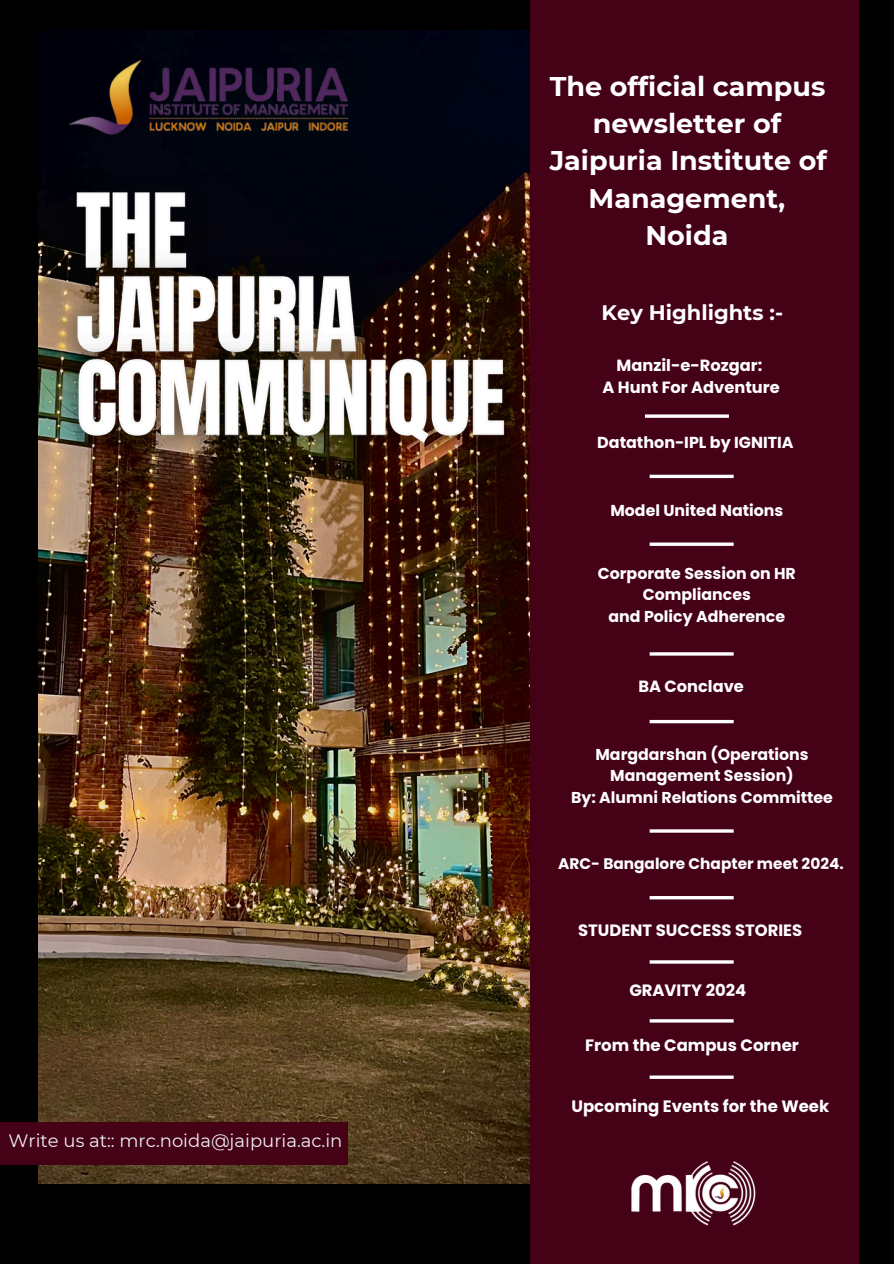
<style>
.page{position:relative;width:894px;height:1264px;background:#fff}
.page>*{position:absolute;margin:0;border:0;box-sizing:border-box;transform-origin:0 0}
.t1{font:700 27px/37.2px "Montserrat";color:#fff;text-align:center}
.t2{font:700 21px "Montserrat";color:#fff}
.t3{font:18px "Montserrat";color:#efefef}
.t4{font:700 16.5px "Poppins";color:#fff}
.t5{font:700 16.35px "Poppins";color:#fff}
.t6{font:700 16.2px/22.5px "Poppins";color:#fff;text-align:center}
.t7{font:700 15.9px "Poppins";color:#fff}
.t8{font:700 15.75px/21.3px "Poppins";color:#fff;text-align:center}
.t9{font:700 15.3px "Poppins";color:#fff}
</style>
<div class="page">
<div style="left:0;top:0;width:893px;height:1263px;background:#000"></div>
<img style="left:38px;top:31px;width:492px;height:1153px">
<div style="left:0;top:1122px;width:347px;height:43px;background:#450116"></div>
<div style="left:530px;top:0;width:328px;height:1263px;background:#450116"></div>
<img style="left:631px;top:1161px;width:125px;height:65px">
<img style="left:62px;top:57px;width:304px;height:91px">
<img style="left:38px;top:157px;width:492px;height:328px">
<svg style="left:644px;top:414px;width:84px;height:4px"></svg>
<svg style="left:649px;top:474px;width:84px;height:4px"></svg>
<svg style="left:649px;top:542px;width:84px;height:4px"></svg>
<hr style="left:649px;top:652px;width:84px;height:3px;background:#fff">
<hr style="left:649px;top:720px;width:84px;height:3px;background:#fff">
<hr style="left:649px;top:829px;width:84px;height:3px;background:#fff">
<hr style="left:649px;top:896px;width:84px;height:3px;background:#fff">
<hr style="left:649px;top:960px;width:84px;height:3px;background:#fff">
<hr style="left:649px;top:1019px;width:84px;height:3px;background:#fff">
<hr style="left:649px;top:1075px;width:84px;height:3px;background:#fff">
<p class="t3" style="left:9px;top:1129px;width:335px">Write us at:: mrc.noida@jaipuria.ac.in</p>
<p class="t1" style="left:549px;top:68px;width:279px">The official campus newsletter of<br>Jaipuria Institute of<br>Management,<br>Noida</p>
<p class="t2" style="left:601px;top:300px;width:183px">Key Highlights :-</p>
<h1 class="t6" style="left:602px;top:354px;width:179px">Manzil-e-Rozgar:<br>A Hunt For Adventure</h1>
<h2 class="t7" style="left:597px;top:432px;width:198px">Datathon-IPL by IGNITIA</h2>
<h4 class="t8" style="left:610px;top:500px;width:174px">Model United Nations</h4>
<p class="t8" style="left:597px;top:562px;width:199px">Corporate Session on HR<br>Compliances</p>
<p class="t8" style="left:608px;top:605px;width:178px">and Policy Adherence</p>
<p class="t6" style="left:638px;top:675px;width:107px">BA Conclave</p>
<p class="t8" style="left:595px;top:743px;width:214px">Margdarshan (Operations<br>Management Session)</p>
<p class="t8" style="left:571px;top:786px;width:263px">By: Alumni Relations Committee</p>
<p class="t9" style="left:558px;top:853px;width:287px">ARC- Bangalore Chapter meet 2024.</p>
<p class="t5" style="left:578px;top:918px;width:225px">STUDENT SUCCESS STORIES</p>
<p class="t5" style="left:629px;top:978px;width:118px">GRAVITY 2024</p>
<p class="t4" style="left:585px;top:1033px;width:215px">From the Campus Corner</p>
<h4 class="t4" style="left:571px;top:1094px;width:259px">Upcoming Events for the Week</h4>
</div>
